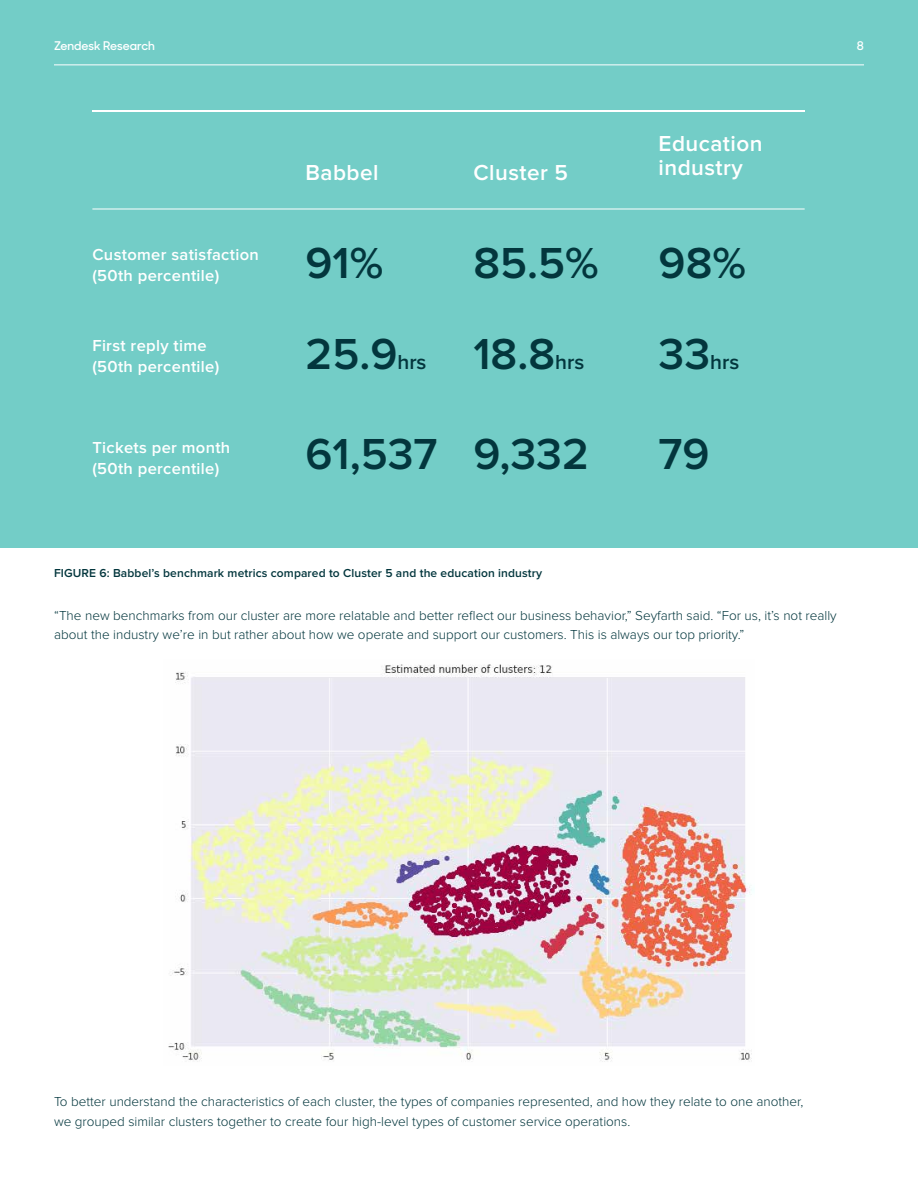
<style>
.page{position:relative;width:918px;height:1188px;background:#fff}
.page>*{position:absolute;margin:0;border:0;box-sizing:border-box;transform-origin:0 0}
.t1{font:600 45px "Proxima Nova";color:#03363d}
.t2{font:600 22.5px/24px "Proxima Nova";letter-spacing:.02em;color:#fff}
.t3{font:600 21px "Proxima Nova";color:#03363d}
.t4{font:600 16.5px/21px "Proxima Nova";letter-spacing:.02em;color:#fff}
.t5{font:300 13.5px/19.5px "Proxima Nova";color:#03363d}
.t6{font:600 12px "Proxima Nova";letter-spacing:.01em;color:#03363d}
.t7{font:600 12px "Sharp Sans No 1";color:#fff}
.s1{font-size:21px}
.s2{font-size:45px}
</style>
<div class="page">
<div style="left:0;top:0;width:918px;height:547px;background:#73cdc7"></div>
<hr style="left:92px;top:110px;width:713px;height:2px;background:#fff">
<hr style="left:92px;top:209px;width:713px;height:1px;background:#fff">
<img style="left:168px;top:664px;width:586px;height:398px">
<hr style="left:54px;top:64px;width:810px;height:1px;background:#fff">
<p class="t7" style="left:54px;top:36px;width:102px">Zendesk Research</p>
<p class="t7" style="left:857px;top:36px;width:9px">8</p>
<h2 class="t2" style="left:306px;top:161px;width:74px">Babbel</h2>
<h2 class="t2" style="left:474px;top:161px;width:96px">Cluster 5</h2>
<h2 class="t2" style="left:659px;top:132px;width:105px">Education industry</h2>
<p class="t4" style="left:92px;top:244px;width:168px">Customer satisfaction (50th percentile)</p>
<h1 class="t1" style="left:306px;top:237px;width:79px">91%</h1>
<h1 class="t1" style="left:474px;top:237px;width:127px">85.5%</h1>
<h1 class="t1" style="left:659px;top:237px;width:89px">98%</h1>
<p class="t4" style="left:92px;top:336px;width:128px">First reply time (50th percentile)</p>
<h1 class="t1" style="left:306px;top:329px;width:280px">25.9<span class="s1">hrs</span> 18.8<span class="s1">hrs</span></h1>
<h3 class="t3" style="left:659px;top:350px;width:82px"><span class="s2">33</span>hrs</h3>
<p class="t4" style="left:92px;top:437px;width:139px">Tickets per month (50th percentile)</p>
<h1 class="t1" style="left:306px;top:428px;width:285px">61,537 9,332</h1>
<h1 class="t1" style="left:659px;top:428px;width:52px">79</h1>
<p class="t6" style="left:54px;top:566px;width:490px">FIGURE 6: Babbel’s benchmark metrics compared to Cluster 5 and the education industry</p>
<p class="t5" style="left:54px;top:606px;width:784px">“The new benchmarks from our cluster are more relatable and better reflect our business behavior,” Seyfarth said. “For us, it’s not really about the industry we’re in but rather about how we operate and support our customers. This is always our top priority.”</p>
<p class="t5" style="left:54px;top:1092px;width:751px">To better understand the characteristics of each cluster, the types of companies represented, and how they relate to one another, we grouped similar clusters together to create four high-level types of customer service operations.</p>
</div>
